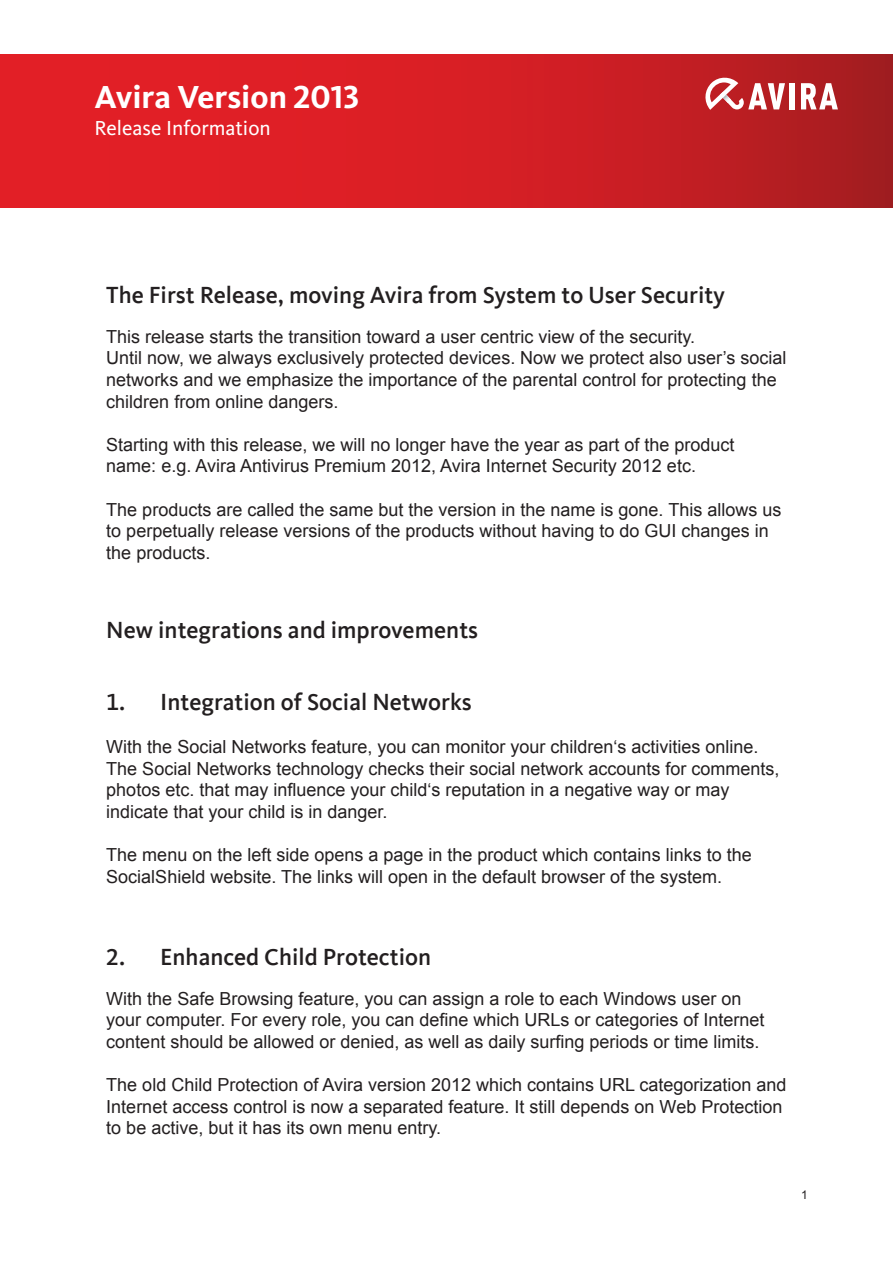
<style>
.page{position:relative;width:893px;height:1263px;background:#fff}
.page>*{position:absolute;margin:0;border:0;box-sizing:border-box;transform-origin:0 0}
.t1{font:700 33px "Kievit OT";color:#fff}
.t2{font:500 24px "Kievit Offc Pro";color:#231f20}
.t3{font:21px "Kievit OT";color:#fff}
.t4{font:18px/21.6px "Arial";color:#231f20}
.t5{font:12px "Arial";color:#231f20}
</style>
<div class="page">
<svg style="left:0;top:54px;width:893px;height:153px;background:#d11e24"></svg>
<div style="left:789px;top:83px;width:5px;height:26px;background:#fff"></div>
<svg style="left:801px;top:83px;width:37px;height:26px"></svg>
<svg style="left:703px;top:76px;width:82px;height:34px"></svg>
<p class="t1" style="left:95px;top:77px;width:266px">Avira Version 2013</p>
<p class="t3" style="left:95px;top:115px;width:178px">Release Information</p>
<p class="t2" style="left:106px;top:281px;width:620px">The First Release, moving Avira from System to User Security</p>
<p class="t4" style="left:106px;top:326px;width:590px">This release starts the transition toward a user centric view of the security.</p>
<p class="t4" style="left:106px;top:347px;width:682px">Until now, we always exclusively protected devices. Now we protect also user’s social networks and we emphasize the importance of the parental control for protecting the children from online dangers.</p>
<p class="t4" style="left:106px;top:434px;width:630px">Starting with this release, we will no longer have the year as part of the product name: e.g. Avira Antivirus Premium 2012, Avira Internet Security 2012 etc.</p>
<p class="t4" style="left:106px;top:499px;width:677px">The products are called the same but the version in the name is gone. This allows us to perpetually release versions of the products without having to do GUI changes in the products.</p>
<p class="t2" style="left:106px;top:616px;width:373px">New integrations and improvements</p>
<p class="t2" style="left:106px;top:688px;width:367px">1. Integration of Social Networks</p>
<p class="t4" style="left:106px;top:736px;width:675px">With the Social Networks feature, you can monitor your children‘s activities online.<br>The Social Networks technology checks their social network accounts for comments, photos etc. that may influence your child‘s reputation in a negative way or may indicate that your child is in danger.</p>
<p class="t4" style="left:106px;top:844px;width:647px">The menu on the left side opens a page in the product which contains links to the<br>SocialShield website. The links will open in the default browser of the system.</p>
<p class="t2" style="left:106px;top:943px;width:326px">2. Enhanced Child Protection</p>
<p class="t4" style="left:106px;top:988px;width:660px">With the Safe Browsing feature, you can assign a role to each Windows user on your computer. For every role, you can define which URLs or categories of Internet content should be allowed or denied, as well as daily surfing periods or time limits.</p>
<p class="t4" style="left:106px;top:1074px;width:682px">The old Child Protection of Avira version 2012 which contains URL categorization and<br>Internet access control is now a separated feature. It still depends on Web Protection to be active, but it has its own menu entry.</p>
<p class="t5" style="left:801px;top:1187px;width:8px">1</p>
</div>
